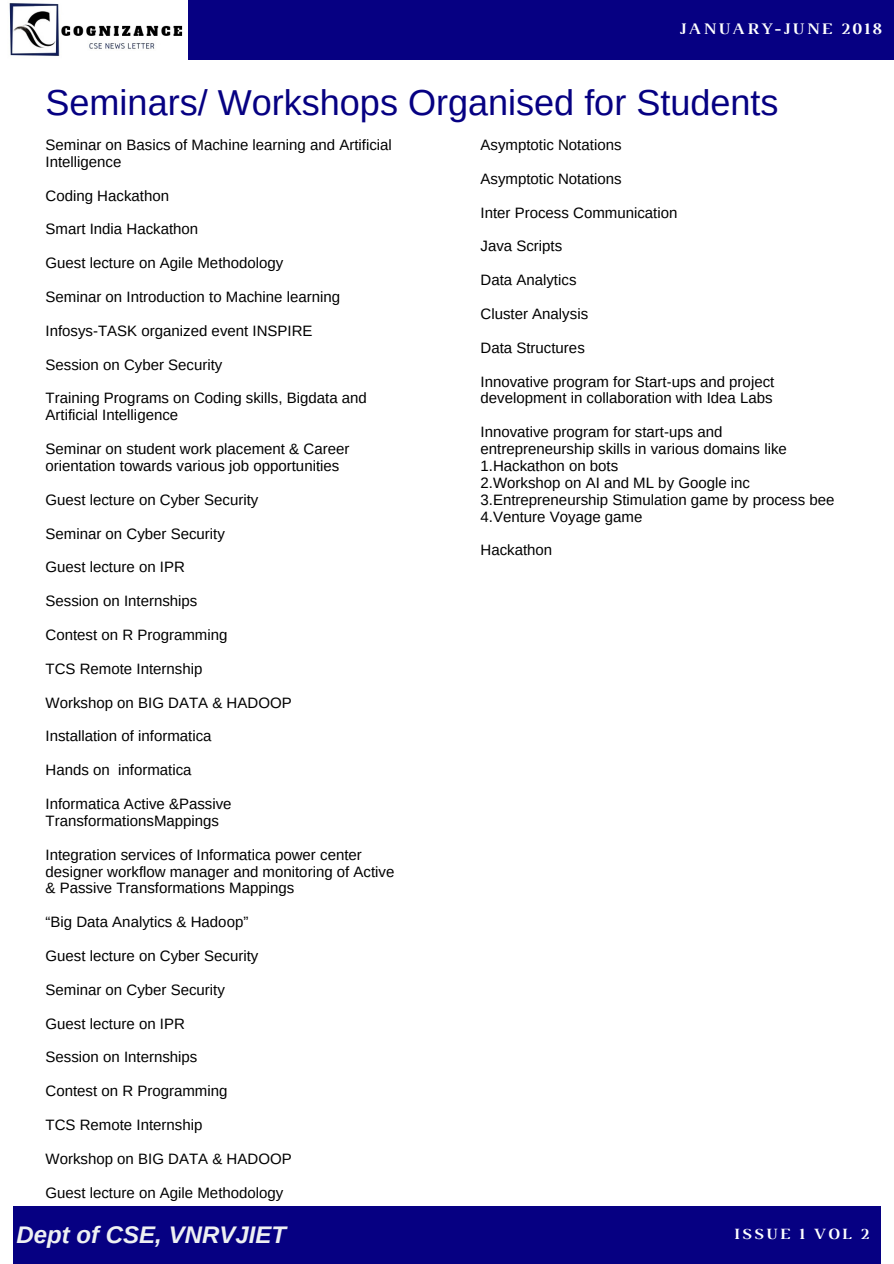
<style>
.page{position:relative;width:894px;height:1264px;background:#fff}
.page>*{position:absolute;margin:0;border:0;box-sizing:border-box;transform-origin:0 0}
.t1{font:36px "Arimo";color:#060082}
.t2{font:italic 700 24px "Arimo";color:#eef0f2}
.t3{font:700 16.5px "Luthier";letter-spacing:.14em;color:#fff}
.t4{font:700 15.9px "Luthier";letter-spacing:.14em;color:#fff}
.t5{font:15px/17px "Arimo";color:#000}
</style>
<div class="page">
<div style="left:1px;top:0;width:892px;height:59px;background:#060082"></div>
<div style="left:13px;top:1206px;width:867px;height:57px;background:#060082"></div>
<img style="left:1px;top:0;width:186px;height:59px">
<p class="t3" style="left:678px;top:22px;width:204px">JANUARY-JUNE 2018</p>
<h1 class="t1" style="left:45px;top:83px;width:734px">Seminars/ Workshops Organised for Students</h1>
<p class="t5" style="left:45px;top:136px;width:348px">Seminar on Basics of Machine learning and Artificial<br>Intelligence</p>
<p class="t5" style="left:45px;top:187px;width:125px">Coding Hackathon</p>
<p class="t5" style="left:45px;top:221px;width:154px">Smart India Hackathon</p>
<p class="t5" style="left:45px;top:254px;width:239px">Guest lecture on Agile Methodology</p>
<p class="t5" style="left:45px;top:288px;width:296px">Seminar on Introduction to Machine learning</p>
<p class="t5" style="left:45px;top:322px;width:268px">Infosys-TASK organized event INSPIRE</p>
<p class="t5" style="left:45px;top:356px;width:178px">Session on Cyber Security</p>
<p class="t5" style="left:45px;top:390px;width:323px">Training Programs on Coding skills, Bigdata and<br>Artificial Intelligence</p>
<p class="t5" style="left:45px;top:440px;width:305px">Seminar on student work placement &amp; Career orientation towards various job opportunities</p>
<p class="t5" style="left:45px;top:491px;width:214px">Guest lecture on Cyber Security</p>
<p class="t5" style="left:45px;top:525px;width:181px">Seminar on Cyber Security</p>
<p class="t5" style="left:45px;top:558px;width:141px">Guest lecture on IPR</p>
<p class="t5" style="left:45px;top:592px;width:153px">Session on Internships</p>
<p class="t5" style="left:45px;top:626px;width:183px">Contest on R Programming</p>
<p class="t5" style="left:45px;top:660px;width:158px">TCS Remote Internship</p>
<p class="t5" style="left:45px;top:694px;width:248px">Workshop on BIG DATA &amp; HADOOP</p>
<p class="t5" style="left:45px;top:727px;width:167px">Installation of informatica</p>
<p class="t5" style="left:45px;top:761px;width:147px">Hands on informatica</p>
<p class="t5" style="left:45px;top:795px;width:187px">Informatica Active &amp;Passive<br>TransformationsMappings</p>
<p class="t5" style="left:45px;top:846px;width:350px">Integration services of Informatica power center designer workflow manager and monitoring of Active &amp; Passive Transformations Mappings</p>
<p class="t5" style="left:45px;top:913px;width:204px">“Big Data Analytics &amp; Hadoop”</p>
<p class="t5" style="left:45px;top:947px;width:214px">Guest lecture on Cyber Security</p>
<p class="t5" style="left:45px;top:981px;width:181px">Seminar on Cyber Security</p>
<p class="t5" style="left:45px;top:1014px;width:141px">Guest lecture on IPR</p>
<p class="t5" style="left:45px;top:1048px;width:153px">Session on Internships</p>
<p class="t5" style="left:45px;top:1082px;width:183px">Contest on R Programming</p>
<p class="t5" style="left:45px;top:1116px;width:158px">TCS Remote Internship</p>
<p class="t5" style="left:45px;top:1150px;width:248px">Workshop on BIG DATA &amp; HADOOP</p>
<p class="t5" style="left:45px;top:1183px;width:239px">Guest lecture on Agile Methodology</p>
<h2 class="t2" style="left:17px;top:1221px;width:271px">Dept of CSE, VNRVJIET</h2>
<p class="t5" style="left:480px;top:136px;width:142px">Asymptotic Notations</p>
<p class="t5" style="left:480px;top:170px;width:142px">Asymptotic Notations</p>
<p class="t5" style="left:480px;top:204px;width:198px">Inter Process Communication</p>
<p class="t5" style="left:480px;top:238px;width:83px">Java Scripts</p>
<p class="t5" style="left:480px;top:271px;width:97px">Data Analytics</p>
<p class="t5" style="left:480px;top:305px;width:109px">Cluster Analysis</p>
<p class="t5" style="left:480px;top:339px;width:106px">Data Structures</p>
<p class="t5" style="left:480px;top:373px;width:295px">Innovative program for Start-ups and project development in collaboration with Idea Labs</p>
<p class="t5" style="left:480px;top:423px;width:355px">Innovative program for start-ups and entrepreneurship skills in various domains like 1.Hackathon on bots<br>2.Workshop on AI and ML by Google inc 3.Entrepreneurship Stimulation game by process bee 4.Venture Voyage game</p>
<p class="t5" style="left:480px;top:542px;width:73px">Hackathon</p>
<p class="t4" style="left:733px;top:1227px;width:137px">ISSUE 1 VOL 2</p>
</div>
